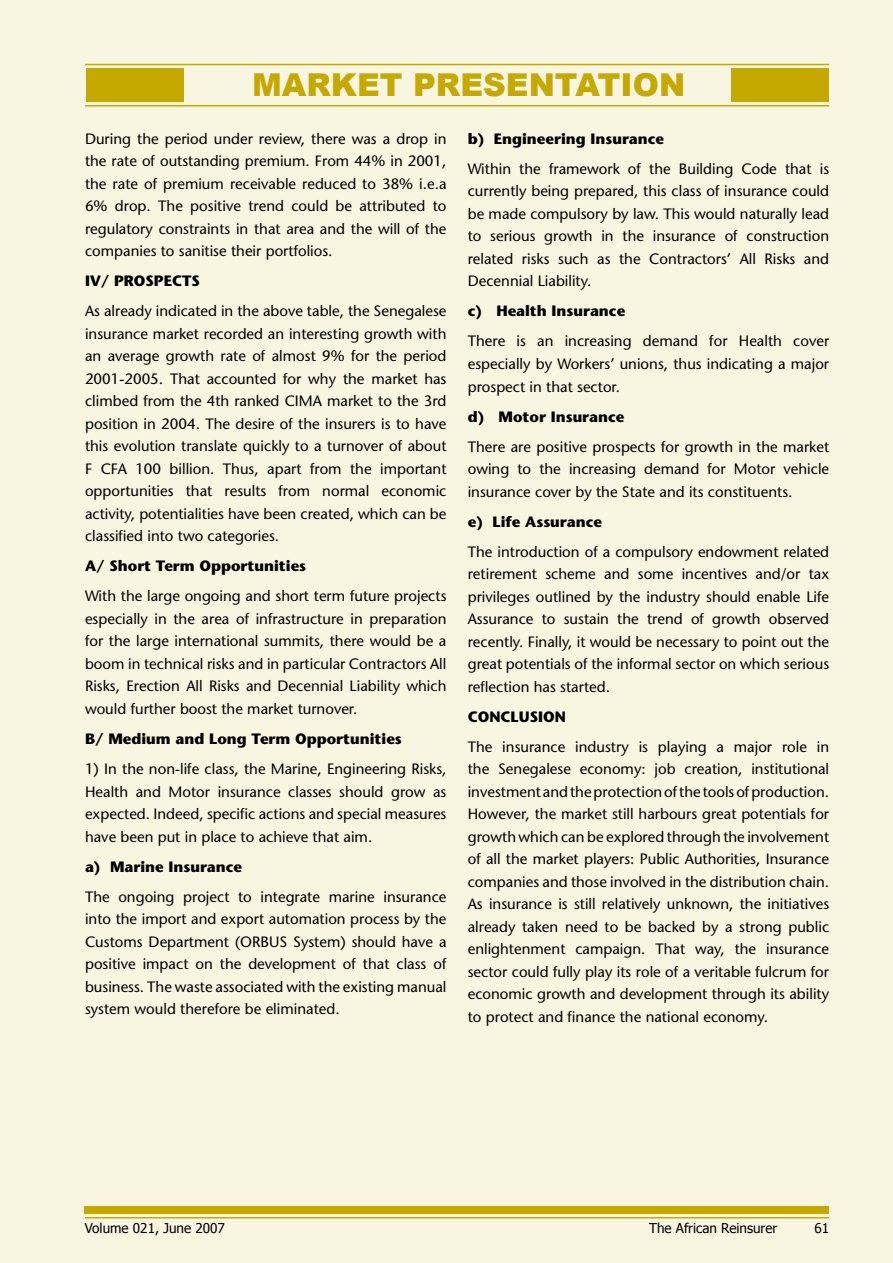
<style>
.page{position:relative;width:893px;height:1263px;background:#f8f5e1}
.page>*{position:absolute;margin:0;border:0;box-sizing:border-box;transform-origin:0 0}
.t1{font:900 31.5px "Arial";color:#c5a901}
.t2{font:15px/22.5px "Stone Sans";color:#000;text-align:justify}
.t3{font:700 15px "Stone Sans";color:#000}
.t4{font:13.5px "Tahoma";color:#000}
</style>
<div class="page">
<div style="left:85px;top:1207px;width:744px;height:7px;background:#c5a901"></div>
<hr style="left:85px;top:1217px;width:744px;height:1px;background:#c5a901">
<hr style="left:85px;top:105px;width:744px;height:1px;background:#c5a901">
<hr style="left:85px;top:64px;width:744px;height:1px;background:#c5a901">
<div style="left:86px;top:68px;width:97px;height:34px;background:#c5a901"></div>
<div style="left:732px;top:68px;width:97px;height:34px;background:#c5a901"></div>
<h1 class="t1" style="left:252px;top:67px;width:435px">MARKET PRESENTATION</h1>
<p class="t3" style="left:468px;top:129px;width:198px">b) Engineering Insurance</p>
<p class="t2" style="left:468px;top:157px;width:363px">Within the framework of the Building Code that is currently being prepared, this class of insurance could be made compulsory by law. This would naturally lead to serious growth in the insurance of construction related risks such as the Contractors’ All Risks and Decennial Liability.</p>
<p class="t3" style="left:468px;top:302px;width:159px">c) Health Insurance</p>
<p class="t2" style="left:468px;top:330px;width:363px">There is an increasing demand for Health cover especially by Workers’ unions, thus indicating a major prospect in that sector.</p>
<p class="t3" style="left:468px;top:407px;width:158px">d) Motor Insurance</p>
<p class="t2" style="left:468px;top:435px;width:363px">There are positive prospects for growth in the market owing to the increasing demand for Motor vehicle insurance cover by the State and its constituents.</p>
<p class="t3" style="left:468px;top:512px;width:136px">e) Life Assurance</p>
<p class="t2" style="left:468px;top:540px;width:363px">The introduction of a compulsory endowment related retirement scheme and some incentives and/or tax privileges outlined by the industry should enable Life Assurance to sustain the trend of growth observed recently. Finally, it would be necessary to point out the great potentials of the informal sector on which serious reflection has started.</p>
<p class="t3" style="left:468px;top:707px;width:100px">CONCLUSION</p>
<p class="t2" style="left:468px;top:735px;width:363px">The insurance industry is playing a major role in the Senegalese economy: job creation, institutional investment and the protection of the tools of production.<br>However, the market still harbours great potentials for growth which can be explored through the involvement of all the market players: Public Authorities, Insurance companies and those involved in the distribution chain.<br>As insurance is still relatively unknown, the initiatives already taken need to be backed by a strong public enlightenment campaign. That way, the insurance sector could fully play its role of a veritable fulcrum for economic growth and development through its ability to protect and finance the national economy.</p>
<p class="t2" style="left:85px;top:127px;width:363px">During the period under review, there was a drop in the rate of outstanding premium. From 44% in 2001, the rate of premium receivable reduced to 38% i.e.a 6% drop. The positive trend could be attributed to regulatory constraints in that area and the will of the companies to sanitise their portfolios.</p>
<p class="t3" style="left:85px;top:272px;width:116px">IV/ PROSPECTS</p>
<p class="t2" style="left:85px;top:300px;width:363px">As already indicated in the above table, the Senegalese insurance market recorded an interesting growth with an average growth rate of almost 9% for the period 2001-2005. That accounted for why the market has climbed from the 4th ranked CIMA market to the 3rd position in 2004. The desire of the insurers is to have this evolution translate quickly to a turnover of about F CFA 100 billion. Thus, apart from the important opportunities that results from normal economic activity, potentialities have been created, which can be classified into two categories.</p>
<p class="t3" style="left:85px;top:557px;width:223px">A/ Short Term Opportunities</p>
<p class="t2" style="left:85px;top:585px;width:363px">With the large ongoing and short term future projects especially in the area of infrastructure in preparation for the large international summits, there would be a boom in technical risks and in particular Contractors All Risks, Erection All Risks and Decennial Liability which would further boost the market turnover.</p>
<p class="t3" style="left:85px;top:729px;width:318px">B/ Medium and Long Term Opportunities</p>
<p class="t2" style="left:85px;top:757px;width:363px">1) In the non-life class, the Marine, Engineering Risks, Health and Motor insurance classes should grow as expected. Indeed, specific actions and special measures have been put in place to achieve that aim.</p>
<p class="t3" style="left:85px;top:857px;width:159px">a) Marine Insurance</p>
<p class="t2" style="left:85px;top:885px;width:363px">The ongoing project to integrate marine insurance into the import and export automation process by the Customs Department (ORBUS System) should have a positive impact on the development of that class of business. The waste associated with the existing manual system would therefore be eliminated.</p>
<p class="t4" style="left:85px;top:1219px;width:141px">Volume 021, June 2007</p>
<p class="t4" style="left:649px;top:1220px;width:130px">The African Reinsurer</p>
<p class="t4" style="left:814px;top:1220px;width:16px">61</p>
</div>
